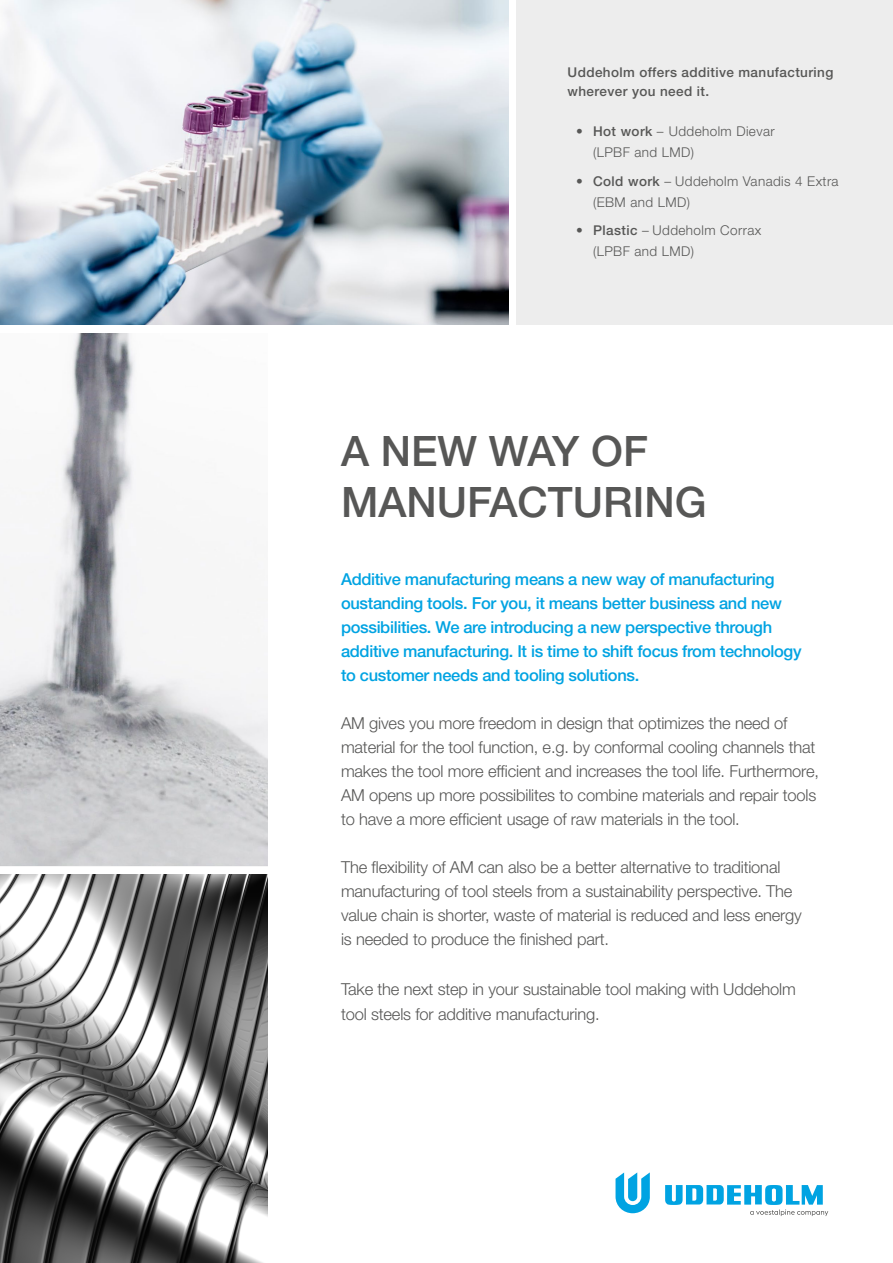
<style>
.page{position:relative;width:893px;height:1263px;background:#fff}
.page>*{position:absolute;margin:0;border:0;box-sizing:border-box;transform-origin:0 0}
.t1{font:500 42px/50.4px "Helvetica Neue";color:#575756}
.t2{font:300 16.5px/24px "Helvetica Neue";letter-spacing:-.01em;color:#575756}
.t3{font:500 16.5px/24px "Helvetica Neue";letter-spacing:-.02em;color:#00a3e2}
.t4{font:300 13.5px/21px "Helvetica Neue";letter-spacing:.03em;color:#575756}
.t5{font:500 13.5px/19.5px "Helvetica Neue";letter-spacing:.03em;color:#575756}
.s1{font-weight:500}
</style>
<div class="page">
<img style="left:0;top:0;width:508px;height:325px">
<svg style="left:615px;top:1172px;width:35px;height:41px"></svg>
<svg style="left:665px;top:1185px;width:163px;height:31px"></svg>
<img style="left:0;top:333px;width:268px;height:533px">
<div style="left:517px;top:0;width:376px;height:325px;background:#ededed"></div>
<img style="left:0;top:875px;width:268px;height:388px">
<p class="t5" style="left:568px;top:62px;width:267px">Uddeholm offers additive manufacturing wherever you need it.</p>
<p class="t4" style="left:593px;top:121px;width:183px;text-indent:-17px"><span class="s1">• Hot work</span> – Uddeholm Dievar (LPBF and LMD)</p>
<p class="t4" style="left:593px;top:170px;width:247px;text-indent:-17px"><span class="s1">• Cold work</span> – Uddeholm Vanadis 4 Extra (EBM and LMD)</p>
<p class="t4" style="left:593px;top:219px;width:170px;text-indent:-17px"><span class="s1">• Plastic</span> – Uddeholm Corrax (LPBF and LMD)</p>
<h1 class="t1" style="left:341px;top:426px;width:367px">A NEW WAY OF<br>MANUFACTURING</h1>
<p class="t3" style="left:341px;top:567px;width:462px">Additive manufacturing means a new way of manufacturing oustanding tools. For you, it means better business and new possibilities. We are introducing a new perspective through additive manufacturing. It is time to shift focus from technology to customer needs and tooling solutions.</p>
<p class="t2" style="left:341px;top:711px;width:479px">AM gives you more freedom in design that optimizes the need of material for the tool function, e.g. by conformal cooling channels that makes the tool more efficient and increases the tool life. Furthermore, AM opens up more possibilites to combine materials and repair tools to have a more efficient usage of raw materials in the tool.</p>
<p class="t2" style="left:341px;top:855px;width:462px">The flexibility of AM can also be a better alternative to traditional manufacturing of tool steels from a sustainability perspective. The value chain is shorter, waste of material is reduced and less energy is needed to produce the finished part.</p>
<p class="t2" style="left:341px;top:976px;width:456px;line-height:25.5px">Take the next step in your sustainable tool making with Uddeholm tool steels for additive manufacturing.</p>
</div>
